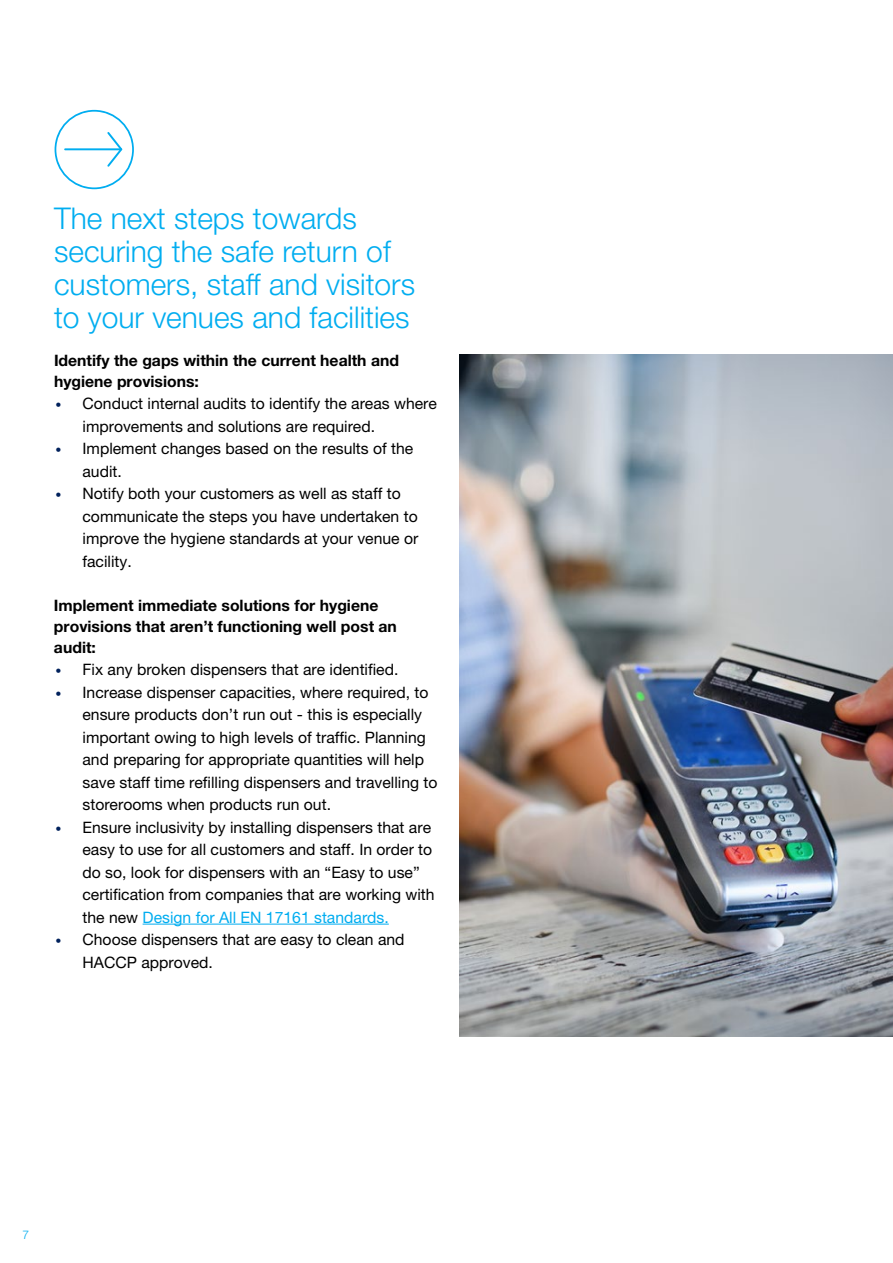
<style>
.page{position:relative;width:893px;height:1263px;background:#fff}
.page>*{position:absolute;margin:0;border:0;box-sizing:border-box;transform-origin:0 0}
.t1{font:300 30px/33px "Helvetica Neue LT Pro";color:#00adf0}
.t2{font:15.75px/22.5px "Helvetica Neue LT Pro";color:#000}
.t3{font:700 15.75px/21px "Helvetica Neue LT Pro";color:#000}
.t4{font:300 12px "Helvetica Neue LT Pro";color:#00adf0}
.s1{font-size:12px;color:#00215c}
.s2{color:#00adf0}
</style>
<div class="page">
<hr style="left:143px;top:924px;width:246px;height:1px;background:#00adf0">
<svg style="left:55px;top:110px;width:79px;height:79px"></svg>
<img style="left:459px;top:355px;width:434px;height:682px">
<h1 class="t1" style="left:54px;top:201px;width:363px">The next steps towards securing the safe return of customers, staff and visitors to your venues and facilities</h1>
<p class="t3" style="left:54px;top:349px;width:347px">Identify the gaps within the current health and hygiene provisions:</p>
<p class="t2" style="left:82px;top:392px;width:356px;text-indent:-27px"><span class="s1">•</span> Conduct internal audits to identify the areas where improvements and solutions are required.</p>
<p class="t2" style="left:82px;top:437px;width:332px;text-indent:-27px"><span class="s1">•</span> Implement changes based on the results of the audit.</p>
<p class="t2" style="left:82px;top:482px;width:337px;text-indent:-27px"><span class="s1">•</span> Notify both your customers as well as staff to communicate the steps you have undertaken to improve the hygiene standards at your venue or facility.</p>
<p class="t3" style="left:54px;top:594px;width:344px">Implement immediate solutions for hygiene provisions that aren’t functioning well post an audit:</p>
<p class="t2" style="left:56px;top:658px;width:344px"><span class="s1">•</span> Fix any broken dispensers that are identified.</p>
<p class="t2" style="left:82px;top:680px;width:356px;text-indent:-27px"><span class="s1">•</span> Increase dispenser capacities, where required, to ensure products don’t run out - this is especially important owing to high levels of traffic. Planning and preparing for appropriate quantities will help save staff time refilling dispensers and travelling to storerooms when products run out.</p>
<p class="t2" style="left:82px;top:815px;width:354px;text-indent:-27px"><span class="s1">•</span> Ensure inclusivity by installing dispensers that are easy to use for all customers and staff. In order to do so, look for dispensers with an “Easy to use” certification from companies that are working with the new <span class="s2">Design for All EN 17161 standards.</span></p>
<p class="t2" style="left:82px;top:928px;width:324px;text-indent:-27px"><span class="s1">•</span> Choose dispensers that are easy to clean and<br>HACCP approved.</p>
<p class="t4" style="left:23px;top:1227px;width:8px">7</p>
</div>
